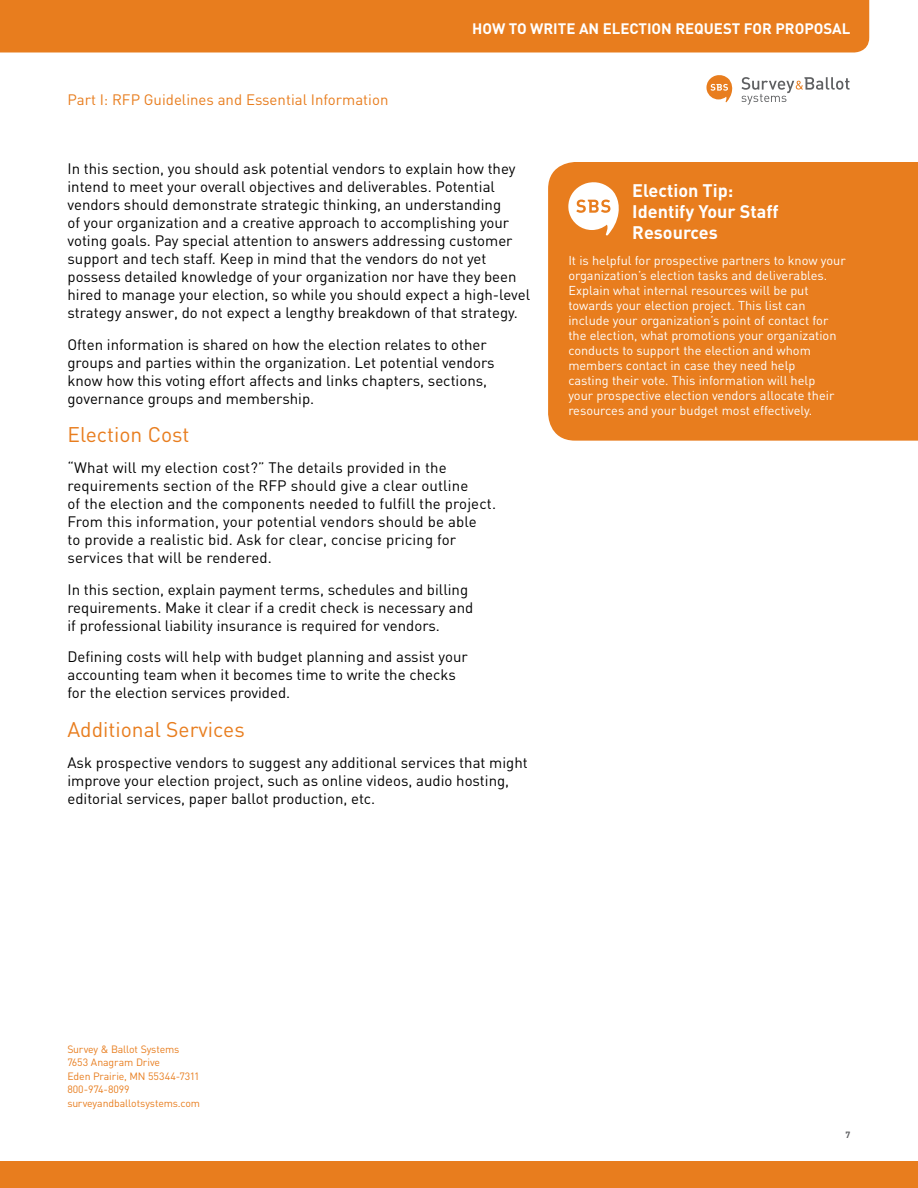
<style>
.page{position:relative;width:918px;height:1188px;background:#fff}
.page>*{position:absolute;margin:0;border:0;box-sizing:border-box;transform-origin:0 0}
.t1{font:21px "DIN";color:#e87d1e}
.t2{font:700 18px/21px "DIN";color:#fff}
.t3{font:15px/18px "DIN";color:#000}
.t4{font:15px "DIN";color:#e87d1e}
.t5{font:700 15px "DIN";color:#fff}
.t6{font:12.75px/15px "DIN";color:#fff}
.t7{font:10.5px/13.5px "DIN";letter-spacing:-.015em;color:#e87d1e}
.t8{font:700 9px "DIN";color:#5f6062}
</style>
<div class="page">
<div style="left:0;top:0;width:869px;height:52px;background:#e87d1e"></div>
<div style="left:0;top:1161px;width:918px;height:27px;background:#e87d1e"></div>
<svg style="left:706px;top:75px;width:27px;height:27px"></svg>
<svg style="left:741px;top:77px;width:109px;height:28px"></svg>
<div style="left:548px;top:162px;width:370px;height:279px;background:#e87d1e"></div>
<svg style="left:568px;top:182px;width:51px;height:53px"></svg>
<p class="t4" style="left:68px;top:90px;width:322px">Part I: RFP Guidelines and Essential Information</p>
<p class="t5" style="left:472px;top:19px;width:380px">HOW TO WRITE AN ELECTION REQUEST FOR PROPOSAL</p>
<p class="t3" style="left:68px;top:160px;width:464px">In this section, you should ask potential vendors to explain how they intend to meet your overall objectives and deliverables. Potential vendors should demonstrate strategic thinking, an understanding<br>of your organization and a creative approach to accomplishing your voting goals. Pay special attention to answers addressing customer support and tech staff. Keep in mind that the vendors do not yet possess detailed knowledge of your organization nor have they been hired to manage your election, so while you should expect a high-level strategy answer, do not expect a lengthy breakdown of that strategy.</p>
<p class="t3" style="left:68px;top:335px;width:429px">Often information is shared on how the election relates to other groups and parties within the organization. Let potential vendors know how this voting effort affects and links chapters, sections, governance groups and membership.</p>
<h1 class="t1" style="left:68px;top:421px;width:123px">Election Cost</h1>
<p class="t3" style="left:68px;top:459px;width:430px">“What will my election cost?” The details provided in the requirements section of the RFP should give a clear outline<br>of the election and the components needed to fulfill the project.<br>From this information, your potential vendors should be able<br>to provide a realistic bid. Ask for clear, concise pricing for services that will be rendered.</p>
<p class="t3" style="left:68px;top:580px;width:407px">In this section, explain payment terms, schedules and billing requirements. Make it clear if a credit check is necessary and if professional liability insurance is required for vendors.</p>
<p class="t3" style="left:68px;top:648px;width:402px">Defining costs will help with budget planning and assist your accounting team when it becomes time to write the checks for the election services provided.</p>
<h1 class="t1" style="left:68px;top:716px;width:179px">Additional Services</h1>
<p class="t3" style="left:68px;top:754px;width:462px">Ask prospective vendors to suggest any additional services that might improve your election project, such as online videos, audio hosting, editorial services, paper ballot production, etc.</p>
<p class="t2" style="left:632px;top:179px;width:148px">ELECTION TIP:<br>I DENTIFY YOUR STAFF<br>RESOURCES</p>
<p class="t6" style="left:568px;top:253px;width:279px">It is helpful for prospective partners to know your organization’s election tasks and deliverables.<br>Explain what internal resources will be put towards your election project. This list can include your organization’s point of contact for the election, what promotions your organization conducts to support the election and whom members contact in case they need help<br>casting their vote. This information will help<br>your prospective election vendors allocate their resources and your budget most effectively.</p>
<p class="t7" style="left:68px;top:1042px;width:134px">Survey &amp; Ballot Systems<br>7653 Anagram Drive<br>Eden Prairie, MN 55344-7311<br>800-974-8099 surveyandballotsystems.com</p>
<p class="t8" style="left:846px;top:1129px;width:6px">7</p>
</div>
